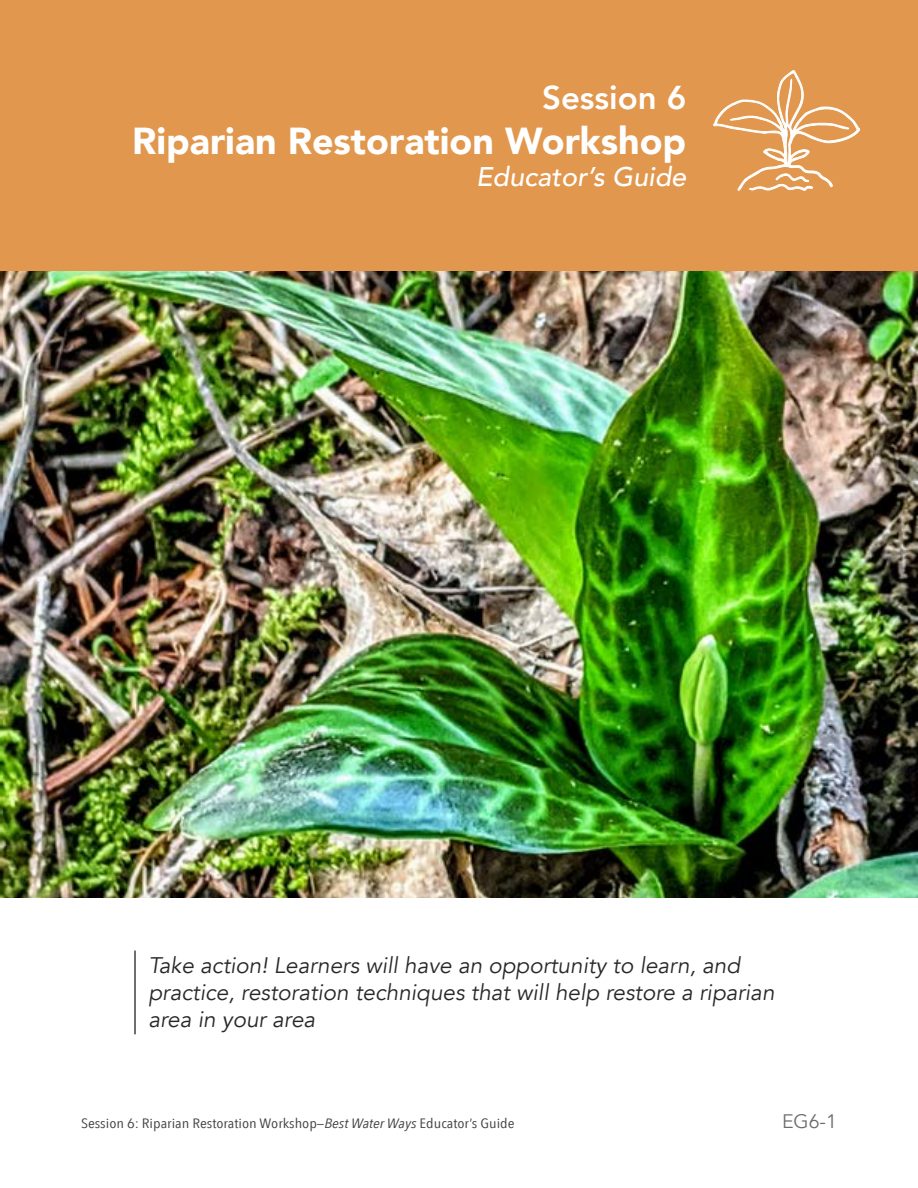
<style>
.page{position:relative;width:918px;height:1188px;background:#fff}
.page>*{position:absolute;margin:0;border:0;box-sizing:border-box;transform-origin:0 0}
.Guide_title{font:900 37.5px "Avenir";color:#fff}
.Guide_title-2{font:800 33px "Avenir";color:#fff}
.Guide_title-3{font:italic 500 27px "Avenir";color:#fff}
.Pullquote_black{font:italic 22.5px/27px "Avenir";color:#292829}
.t1{font:19.5px "Avenir";color:#6d6e71}
.t2{font:13.5px "Avenir Next Condensed";color:#414042;scale:1.2 1}
.s1{font-style:italic}
</style>
<div class="page">
<div style="left:0;top:0;width:918px;height:271px;background:#e1974d"></div>
<hr style="left:134px;top:951px;width:2px;height:83px;background:#414042">
<img style="left:0;top:271px;width:918px;height:627px">
<svg style="left:713px;top:70px;width:148px;height:121px"></svg>
<p class="Guide_title-2" style="left:542px;top:71px;width:146px">Session 6</p>
<p class="Guide_title" style="left:132px;top:108px;width:556px">Riparian Restoration Workshop</p>
<p class="Guide_title-3" style="left:476px;top:160px;width:212px">Educator’s Guide</p>
<p class="Pullquote_black" style="left:148px;top:952px;width:628px">Take action! Learners will have an opportunity to learn, and practice, restoration techniques that will help restore a riparian area in your area</p>
<p class="t2" style="left:81px;top:1111px;width:363px">Session 6: Riparian Restoration Workshop—<span class="s1">Best Water Ways</span> Educator’s Guide</p>
<p class="t1" style="left:782px;top:1109px;width:56px">EG6-1</p>
</div>
